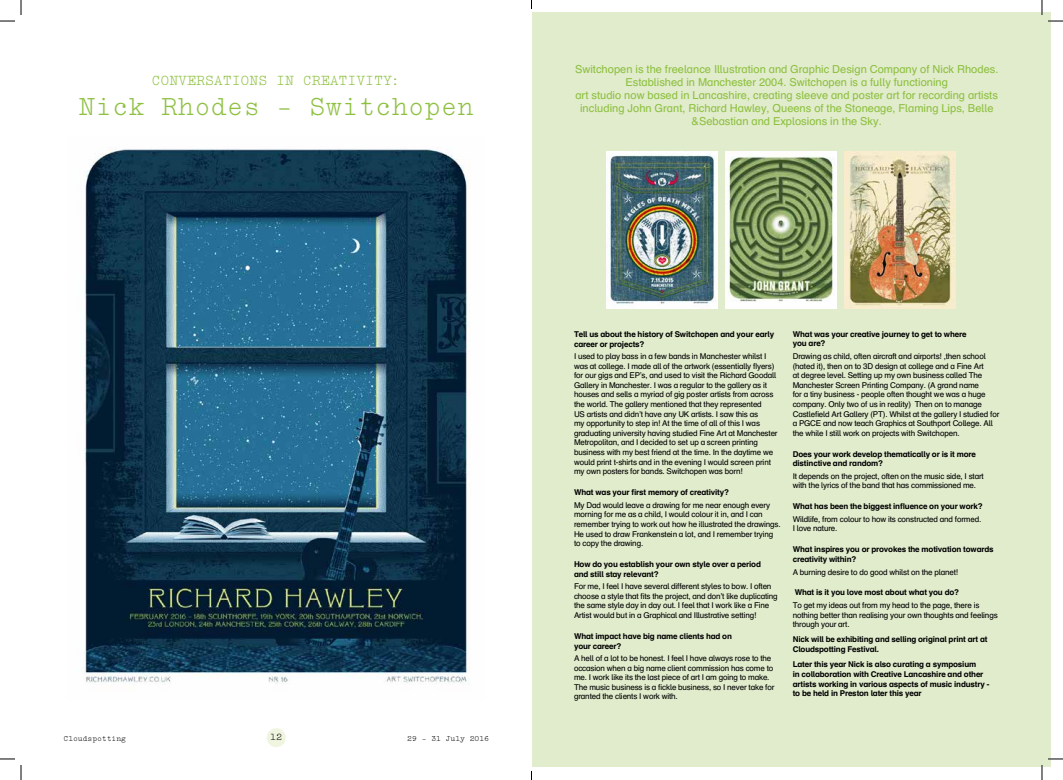
<style>
.page{position:relative;width:1063px;height:780px;background:#fff}
.page>*{position:absolute;margin:0;border:0;box-sizing:border-box;transform-origin:0 0}
.t1{font:27.4px "Typewriter";color:#8ec041}
.t2{font:14.8px "Typewriter";color:#8ec041}
.t3{font:11px/13.2px "Schulbuch Nord";color:#8ec041;text-align:center}
.t4{font:10px "Typewriter";color:#000}
.t5{font:8px/9.6px "Schulbuch Nord";letter-spacing:-.02em;color:#000}
.t6{font:700 8px/9.6px "Schulbuch Nord";letter-spacing:-.02em;color:#000}
.t7{font:8px "Typewriter";color:#000}
</style>
<div class="page">
<svg style="left:267px;top:727px;width:19px;height:19px"></svg>
<div style="left:531px;top:12px;width:519px;height:755px;background:#e1eccc"></div>
<img style="left:83px;top:149px;width:387px;height:535px">
<img style="left:606px;top:151px;width:111px;height:157px">
<img style="left:725px;top:151px;width:111px;height:157px">
<img style="left:844px;top:151px;width:111px;height:157px">
<svg style="left:0;top:0;width:22px;height:22px"></svg>
<svg style="left:0;top:758px;width:22px;height:21px"></svg>
<svg style="left:1041px;top:0;width:21px;height:22px"></svg>
<svg style="left:1041px;top:757px;width:21px;height:22px"></svg>
<h2 class="t2" style="left:151px;top:72px;width:251px">CONVERSATIONS IN CREATIVITY:</h2>
<h1 class="t1" style="left:79px;top:91px;width:396px">Nick Rhodes - Switchopen</h1>
<p class="t7" style="left:64px;top:733px;width:64px">Cloudspotting</p>
<p class="t4" style="left:270px;top:731px;width:13px">12</p>
<p class="t7" style="left:407px;top:733px;width:83px">29 - 31 July 2016</p>
<p class="t3" style="left:575px;top:62px;width:425px">Switchopen is the freelance Illustration and Graphic Design Company of Nick Rhodes.<br>Established in Manchester 2004. Switchopen is a fully functioning<br>art studio now based in Lancashire, creating sleeve and poster art for recording artists including John Grant, Richard Hawley, Queens of the Stoneage, Flaming Lips, Belle &amp;Sebastian and Explosions in the Sky.</p>
<p class="t6" style="left:574px;top:329px;width:202px">Tell us about the history of Switchopen and your early career or projects?</p>
<p class="t5" style="left:574px;top:351px;width:205px">I used to play bass in a few bands in Manchester whilst I was at college. I made all of the artwork (essentially flyers) for our gigs and EP’s, and used to visit the Richard Goodall Gallery in Manchester. I was a regular to the gallery as it houses and sells a myriad of gig poster artists from across the world. The gallery mentioned that they represented<br>US artists and didn’t have any UK artists. I saw this as<br>my opportunity to step in! At the time of all of this I was graduating university having studied Fine Art at Manchester Metropolitan, and I decided to set up a screen printing business with my best friend at the time. In the daytime we would print t-shirts and in the evening I would screen print my own posters for bands. Switchopen was born!</p>
<p class="t6" style="left:574px;top:487px;width:156px">What was your first memory of creativity?</p>
<p class="t5" style="left:574px;top:499px;width:208px">My Dad would leave a drawing for me near enough every morning for me as a child, I would colour it in, and I can remember trying to work out how he illustrated the drawings.<br>He used to draw Frankenstein a lot, and I remember trying to copy the drawing.</p>
<p class="t6" style="left:574px;top:559px;width:188px">How do you establish your own style over a period and still stay relevant?</p>
<p class="t5" style="left:574px;top:581px;width:205px">For me, I feel I have several different styles to bow. I often choose a style that fits the project, and don’t like duplicating the same style day in day out. I feel that I work like a Fine Artist would but in a Graphical and Illustrative setting!</p>
<p class="t6" style="left:574px;top:630px;width:159px">What impact have big name clients had on your career?</p>
<p class="t5" style="left:574px;top:652px;width:202px">A hell of a lot to be honest. I feel I have always rose to the occasion when a big name client commission has come to me. I work like its the last piece of art I am going to make.<br>The music business is a fickle business, so I never take for granted the clients I work with.</p>
<p class="t6" style="left:792px;top:329px;width:175px">What was your creative journey to get to where you are?</p>
<p class="t5" style="left:792px;top:351px;width:208px">Drawing as child, often aircraft and airports! ,then school (hated it), then on to 3D design at college and a Fine Art<br>at degree level. Setting up my own business called The Manchester Screen Printing Company. (A grand name<br>for a tiny business - people often thought we was a huge company. Only two of us in reality) Then on to manage Castlefield Art Gallery (PT). Whilst at the gallery I studied for a PGCE and now teach Graphics at Southport College. All the while I still work on projects with Switchopen.</p>
<p class="t6" style="left:792px;top:448px;width:185px">Does your work develop thematically or is it more distinctive and random?</p>
<p class="t5" style="left:792px;top:470px;width:193px">It depends on the project, often on the music side, I start with the lyrics of the band that has commissioned me.</p>
<p class="t6" style="left:792px;top:501px;width:191px">What has been the biggest influence on your work?</p>
<p class="t5" style="left:792px;top:513px;width:190px">Wildlife, from colour to how its constructed and formed.<br>I love nature.</p>
<p class="t6" style="left:792px;top:544px;width:202px">What inspires you or provokes the motivation towards creativity within?</p>
<p class="t5" style="left:792px;top:566px;width:167px">A burning desire to do good whilst on the planet!</p>
<p class="t6" style="left:794px;top:587px;width:166px">What is it you love most about what you do?</p>
<p class="t5" style="left:792px;top:599px;width:206px">To get my ideas out from my head to the page, there is nothing better than realising your own thoughts and feelings through your art.</p>
<p class="t6" style="left:792px;top:634px;width:196px">Nick will be exhibiting and selling original print art at<br>Cloudspotting Festival.</p>
<p class="t6" style="left:792px;top:659px;width:198px">Later this year Nick is also curating a symposium<br>in collaboration with Creative Lancashire and other artists working in various aspects of music industry - to be held in Preston later this year</p>
</div>
